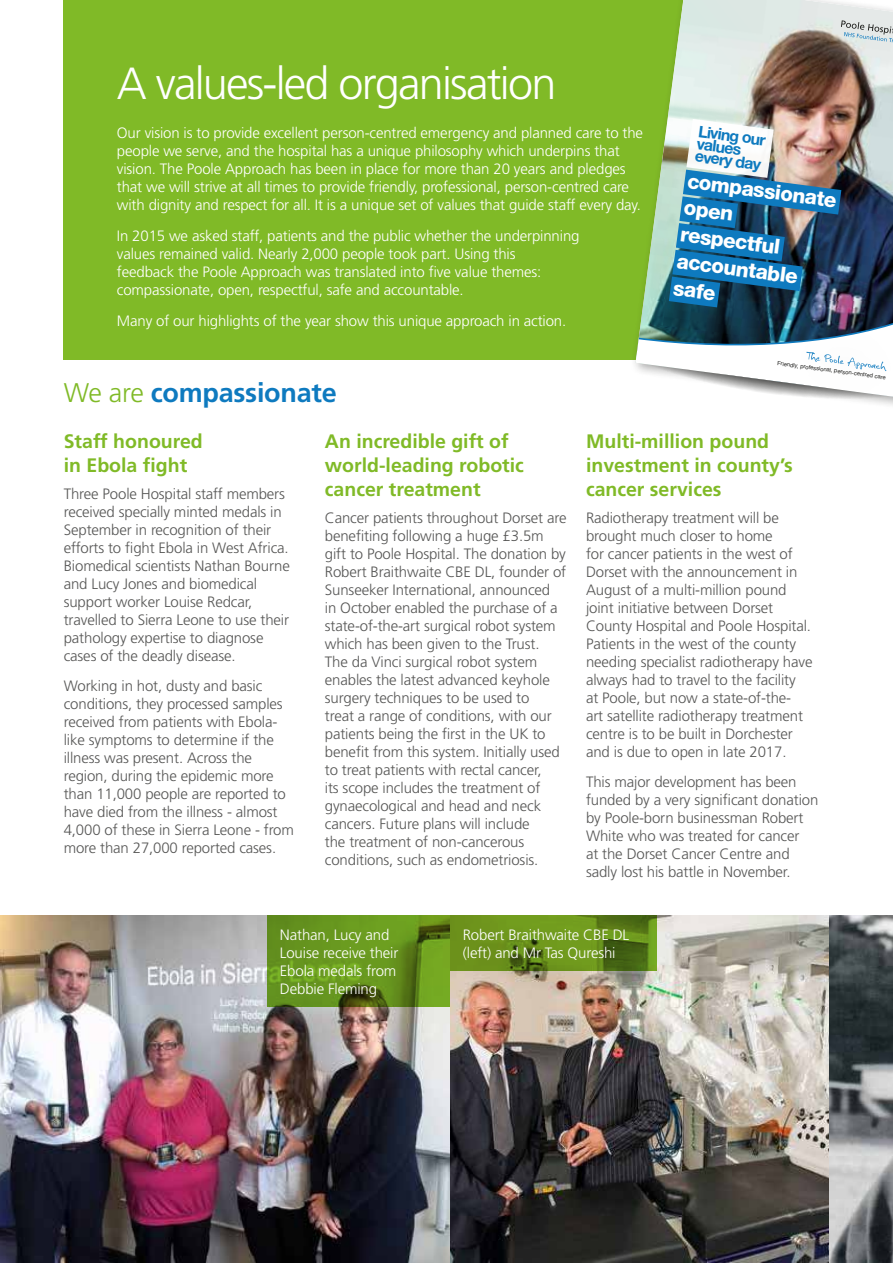
<style>
.page{position:relative;width:893px;height:1263px;background:#fff}
.page>*{position:absolute;margin:0;border:0;box-sizing:border-box;transform-origin:0 0}
.t1{font:300 45px "Frutiger";letter-spacing:-.04em;color:#fff}
.t2{font:700 27px "Frutiger";letter-spacing:-.01em;color:#0e7abf}
.t3{font:800 20.55px/27.2px "Helvetica Neue";color:#fff}
.t4{font:700 19.5px/24px "Frutiger";color:#80ba27}
.t5{font:700 15.9px/12.5px "Helvetica Neue";color:#0e7abf}
.t6{font:300 15px/18px "Frutiger";letter-spacing:-.01em;color:#575756}
.t7{font:300 15px/18px "Frutiger";letter-spacing:-.01em;color:#fff}
.t8{font:5.7px "Helvetica Neue";color:#1d1d1b}
.s1{font-weight:300;color:#80ba27}
</style>
<div class="page">
<img style="left:0;top:915px;width:893px;height:348px">
<img style="left:829px;top:916px;width:64px;height:347px">
<div style="left:64px;top:0;width:659px;height:360px;background:#80ba27"></div>
<svg style="left:267px;top:915px;width:183px;height:92px;background:#64901d"></svg>
<svg style="left:450px;top:915px;width:206px;height:56px;background:#64891a"></svg>
<img style="left:667px;top:0;width:226px;height:119px">
<img style="left:635px;top:119px;width:258px;height:286px">
<h1 class="t1" style="left:117px;top:58px;width:441px">A values-led organisation</h1>
<p class="t7" style="left:117px;top:124px;width:528px">Our vision is to provide excellent person-centred emergency and planned care to the people we serve, and the hospital has a unique philosophy which underpins that vision. The Poole Approach has been in place for more than 20 years and pledges that we will strive at all times to provide friendly, professional, person-centred care with dignity and respect for all. It is a unique set of values that guide staff every day.</p>
<p class="t7" style="left:117px;top:227px;width:464px">In 2015 we asked staff, patients and the public whether the underpinning values remained valid. Nearly 2,000 people took part. Using this<br>feedback the Poole Approach was translated into five value themes: compassionate, open, respectful, safe and accountable.</p>
<p class="t7" style="left:117px;top:312px;width:451px">Many of our highlights of the year show this unique approach in action.</p>
<h2 class="t2" style="left:64px;top:376px;width:274px"><span class="s1">We are</span> compassionate</h2>
<p class="t5" style="left:699px;top:124px;width:69px;rotate:8deg">Living our values every day</p>
<h3 class="t3" style="left:690px;top:166px;width:152px;rotate:8deg">compassionate open respectful accountable safe</h3>
<p class="t8" style="left:778px;top:358px;width:111px;rotate:8deg">Friendly, professional, person-centred care</p>
<h3 class="t4" style="left:64px;top:429px;width:141px">Staff honoured in Ebola fight</h3>
<p class="t6" style="left:64px;top:484px;width:228px">Three Poole Hospital staff members received specially minted medals in September in recognition of their efforts to fight Ebola in West Africa.<br>Biomedical scientists Nathan Bourne and Lucy Jones and biomedical support worker Louise Redcar, travelled to Sierra Leone to use their pathology expertise to diagnose cases of the deadly disease.</p>
<p class="t6" style="left:64px;top:677px;width:232px">Working in hot, dusty and basic conditions, they processed samples received from patients with Ebola&shy;like symptoms to determine if the illness was present. Across the region, during the epidemic more than 11,000 people are reported to have died from the illness - almost 4,000 of these in Sierra Leone - from more than 27,000 reported cases.</p>
<h3 class="t4" style="left:325px;top:429px;width:200px">An incredible gift of world-leading robotic cancer treatment</h3>
<p class="t6" style="left:325px;top:508px;width:243px">Cancer patients throughout Dorset are benefiting following a huge £3.5m gift to Poole Hospital. The donation by Robert Braithwaite CBE DL, founder of Sunseeker International, announced<br>in October enabled the purchase of a state-of-the-art surgical robot system which has been given to the Trust.<br>The da Vinci surgical robot system enables the latest advanced keyhole surgery techniques to be used to<br>treat a range of conditions, with our patients being the first in the UK to benefit from this system. Initially used to treat patients with rectal cancer,<br>its scope includes the treatment of gynaecological and head and neck cancers. Future plans will include<br>the treatment of non-cancerous conditions, such as endometriosis.</p>
<h3 class="t4" style="left:586px;top:429px;width:208px">Multi-million pound investment in county’s cancer services</h3>
<p class="t6" style="left:586px;top:508px;width:228px">Radiotherapy treatment will be brought much closer to home<br>for cancer patients in the west of Dorset with the announcement in August of a multi-million pound joint initiative between Dorset County Hospital and Poole Hospital.<br>Patients in the west of the county needing specialist radiotherapy have always had to travel to the facility<br>at Poole, but now a state-of-the-<br>art satellite radiotherapy treatment centre is to be built in Dorchester and is due to open in late 2017.</p>
<p class="t6" style="left:586px;top:773px;width:234px">This major development has been funded by a very significant donation by Poole-born businessman Robert White who was treated for cancer<br>at the Dorset Cancer Centre and sadly lost his battle in November.</p>
<p class="t7" style="left:280px;top:926px;width:120px">Nathan, Lucy and<br>Louise receive their<br>Ebola medals from<br>Debbie Fleming</p>
<p class="t7" style="left:463px;top:926px;width:168px">Robert Braithwaite CBE DL (left) and Mr Tas Qureshi</p>
</div>
